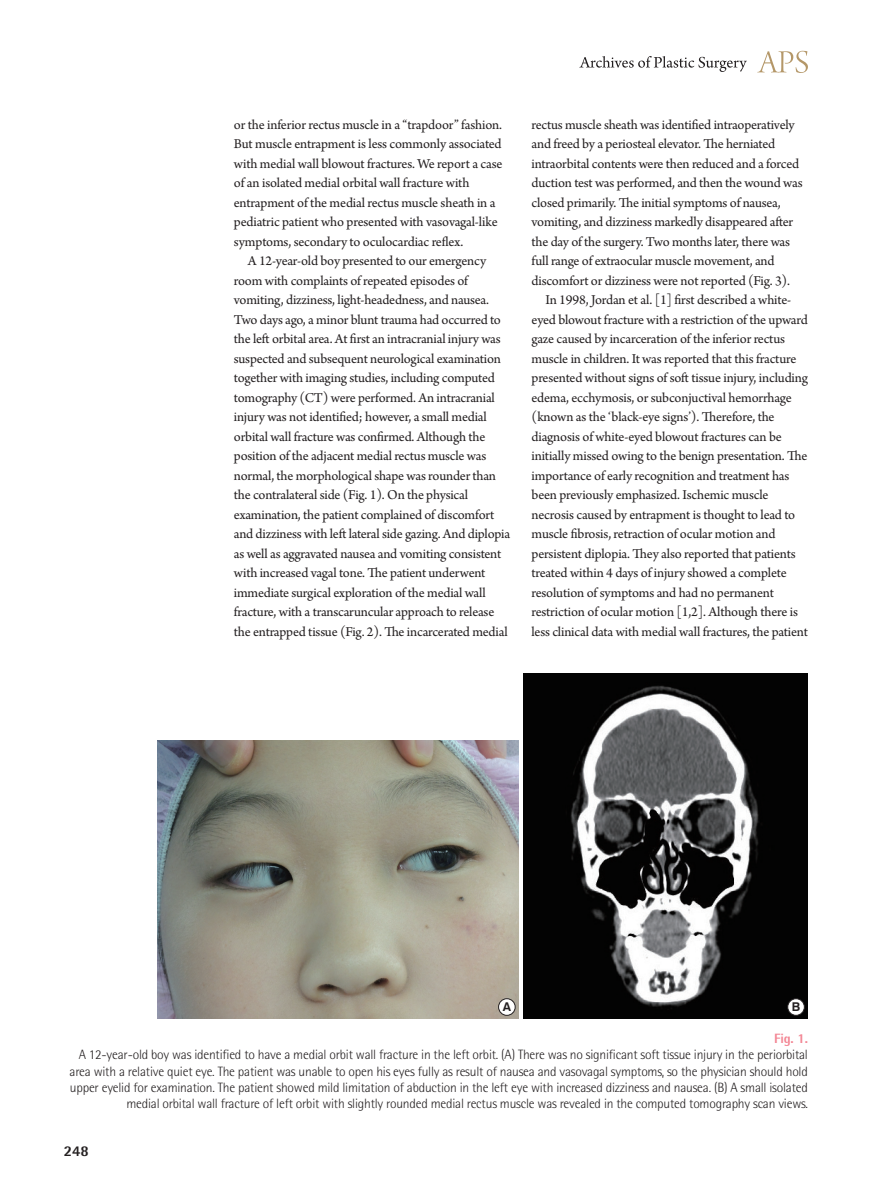
<style>
.page{position:relative;width:893px;height:1191px;background:#fff}
.page>*{position:absolute;margin:0;border:0;box-sizing:border-box;transform-origin:0 0}
.t1{font:800 15px "Rotis Semi Sans Std";color:#231f20}
.본문{font:14.25px/19.5px "Arno Pro";letter-spacing:-.015em;color:#231f20}
.표_그림_설명{font:300 13.5px/16.2px "Rotis Semi Sans Std";letter-spacing:-.015em;color:#231f20;text-align:right}
.t2{font:700 12.15px "Swiss 721 BT";color:#231f20}
.s1{font-weight:800;color:#f38694}
</style>
<div class="page">
<svg style="left:757px;top:51px;width:51px;height:22px"></svg>
<svg style="left:579px;top:56px;width:168px;height:16px"></svg>
<img style="left:157px;top:740px;width:362px;height:279px">
<img style="left:523px;top:673px;width:285px;height:346px">
<div style="left:499px;top:998px;width:16px;height:17px;background:#fff;border-radius:50%"></div>
<div style="left:498px;top:998px;width:17px;height:17px;border:1px solid #231f20;border-radius:50%"></div>
<div style="left:788px;top:998px;width:16px;height:17px;background:#fff;border-radius:50%"></div>
<div style="left:787px;top:998px;width:17px;height:17px;border:1px solid #231f20;border-radius:50%"></div>
<p class="본문" style="left:234px;top:115px;width:270px">or the inferior rectus muscle in a “trapdoor” fashion.<br>But muscle entrapment is less commonly associated with medial wall blowout fractures. We report a case of an isolated medial orbital wall fracture with entrapment of the medial rectus muscle sheath in a pediatric patient who presented with vasovagal-like symptoms, secondary to oculocardiac reflex.</p>
<p class="본문" style="left:234px;top:252px;width:278px;text-indent:14px">A 12-year-old boy presented to our emergency room with complaints of repeated episodes of vomiting, dizziness, light-headedness, and nausea.<br>Two days ago, a minor blunt trauma had occurred to the left orbital area. At first an intracranial injury was suspected and subsequent neurological examination together with imaging studies, including computed tomography (CT) were performed. An intracranial injury was not identified; however, a small medial orbital wall fracture was confirmed. Although the position of the adjacent medial rectus muscle was normal, the morphological shape was rounder than the contralateral side (Fig. 1). On the physical examination, the patient complained of discomfort and dizziness with left lateral side gazing. And diplopia as well as aggravated nausea and vomiting consistent with increased vagal tone. The patient underwent immediate surgical exploration of the medial wall fracture, with a transcaruncular approach to release the entrapped tissue (Fig. 2). The incarcerated medial</p>
<p class="본문" style="left:531px;top:115px;width:273px">rectus muscle sheath was identified intraoperatively and freed by a periosteal elevator. The herniated intraorbital contents were then reduced and a forced duction test was performed, and then the wound was closed primarily. The initial symptoms of nausea, vomiting, and dizziness markedly disappeared after the day of the surgery. Two months later, there was full range of extraocular muscle movement, and discomfort or dizziness were not reported (Fig. 3).</p>
<p class="본문" style="left:531px;top:291px;width:278px;text-indent:14px">In 1998, Jordan et al. [1] first described a white&shy;eyed blowout fracture with a restriction of the upward gaze caused by incarceration of the inferior rectus muscle in children. It was reported that this fracture presented without signs of soft tissue injury, including edema, ecchymosis, or subconjuctival hemorrhage (known as the ‘black-eye signs’). Therefore, the diagnosis of white-eyed blowout fractures can be initially missed owing to the benign presentation. The importance of early recognition and treatment has been previously emphasized. Ischemic muscle necrosis caused by entrapment is thought to lead to muscle fibrosis, retraction of ocular motion and persistent diplopia. They also reported that patients treated within 4 days of injury showed a complete resolution of symptoms and had no permanent restriction of ocular motion [1,2]. Although there is less clinical data with medial wall fractures, the patient</p>
<p class="t2" style="left:503px;top:999px;width:10px">A</p>
<p class="t2" style="left:792px;top:999px;width:10px">B</p>
<p class="표_그림_설명" style="left:70px;top:1030px;width:740px"><span class="s1">Fig. 1.<br></span>A 12-year-old boy was identified to have a medial orbit wall fracture in the left orbit. (A) There was no significant soft tissue injury in the periorbital area with a relative quiet eye. The patient was unable to open his eyes fully as result of nausea and vasovagal symptoms, so the physician should hold upper eyelid for examination. The patient showed mild limitation of abduction in the left eye with increased dizziness and nausea. (B) A small isolated medial orbital wall fracture of left orbit with slightly rounded medial rectus muscle was revealed in the computed tomography scan views.</p>
<p class="t1" style="left:64px;top:1141px;width:27px">248</p>
</div>
